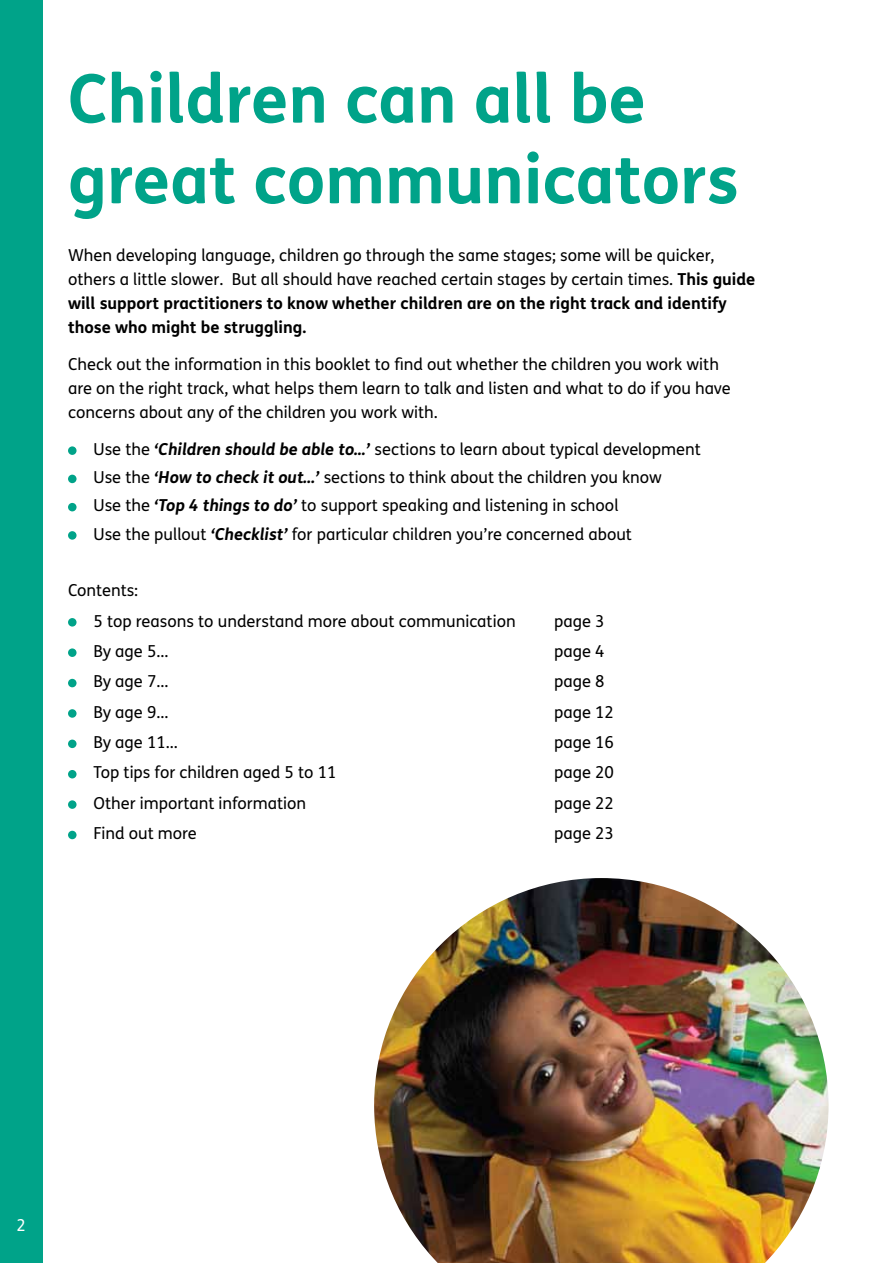
<style>
.page{position:relative;width:893px;height:1263px;background:#fff}
.page>*{position:absolute;margin:0;border:0;box-sizing:border-box;transform-origin:0 0}
.t1{font:700 67.2px/80.7px "FS Me";color:#00a389}
.t2{font:16.5px/24px "FS Me";color:#000}
.t3{font:16.5px "FS Me";color:#fff}
.s1{font-weight:700}
.s2{font-weight:700;font-style:italic}
</style>
<div class="page">
<img style="left:374px;top:878px;width:455px;height:385px">
<div style="left:0;top:0;width:43px;height:1263px;background:#00a389"></div>
<div style="left:68px;top:446px;width:9px;height:9px;background:#00a389;border-radius:50%"></div>
<div style="left:68px;top:475px;width:9px;height:8px;background:#00a389;border-radius:50%"></div>
<div style="left:68px;top:503px;width:9px;height:8px;background:#00a389;border-radius:50%"></div>
<div style="left:68px;top:531px;width:9px;height:9px;background:#00a389;border-radius:50%"></div>
<div style="left:68px;top:618px;width:9px;height:8px;background:#00a389;border-radius:50%"></div>
<div style="left:68px;top:648px;width:9px;height:9px;background:#00a389;border-radius:50%"></div>
<div style="left:68px;top:679px;width:9px;height:8px;background:#00a389;border-radius:50%"></div>
<div style="left:68px;top:709px;width:9px;height:9px;background:#00a389;border-radius:50%"></div>
<div style="left:68px;top:739px;width:9px;height:9px;background:#00a389;border-radius:50%"></div>
<div style="left:68px;top:770px;width:9px;height:8px;background:#00a389;border-radius:50%"></div>
<div style="left:68px;top:800px;width:9px;height:9px;background:#00a389;border-radius:50%"></div>
<div style="left:68px;top:831px;width:9px;height:8px;background:#00a389;border-radius:50%"></div>
<h1 class="t1" style="left:68px;top:55px;width:672px">Children can all be great communicators</h1>
<p class="t2" style="left:68px;top:243px;width:689px">When developing language, children go through the same stages; some will be quicker, others a little slower. But all should have reached certain stages by certain times. <span class="s1">This guide will support practitioners to know whether children are on the right track and identify those who might be struggling.</span></p>
<p class="t2" style="left:68px;top:352px;width:664px">Check out the information in this booklet to find out whether the children you work with are on the right track, what helps them learn to talk and listen and what to do if you have concerns about any of the children you work with.</p>
<p class="t2" style="left:94px;top:435px;width:609px;line-height:28.2px">Use the <span class="s2">‘Children should be able to…’</span> sections to learn about typical development Use the <span class="s2">‘How to check it out...’</span> sections to think about the children you know<br>Use the <span class="s2">‘Top 4 things to do’</span> to support speaking and listening in school<br>Use the pullout <span class="s2">‘Checklist’</span> for particular children you’re concerned about</p>
<p class="t2" style="left:94px;top:575px;width:424px;line-height:30.5px;text-indent:-26px">Contents:<br>5 top reasons to understand more about communication</p>
<p class="t2" style="left:554px;top:608px;width:52px">page 3</p>
<p class="t2" style="left:94px;top:639px;width:76px">By age 5...</p>
<p class="t2" style="left:554px;top:639px;width:52px">page 4</p>
<p class="t2" style="left:94px;top:669px;width:76px">By age 7...</p>
<p class="t2" style="left:554px;top:669px;width:52px">page 8</p>
<p class="t2" style="left:94px;top:700px;width:76px">By age 9...</p>
<p class="t2" style="left:554px;top:700px;width:61px">page 12</p>
<p class="t2" style="left:94px;top:730px;width:86px">By age 11...</p>
<p class="t2" style="left:554px;top:730px;width:61px">page 16</p>
<p class="t2" style="left:94px;top:760px;width:244px">Top tips for children aged 5 to 11</p>
<p class="t2" style="left:554px;top:760px;width:61px">page 20</p>
<p class="t2" style="left:94px;top:791px;width:214px">Other important information</p>
<p class="t2" style="left:554px;top:791px;width:61px">page 22</p>
<p class="t2" style="left:94px;top:821px;width:105px">Find out more</p>
<p class="t2" style="left:554px;top:821px;width:61px">page 23</p>
<p class="t3" style="left:17px;top:1213px;width:11px">2</p>
</div>
